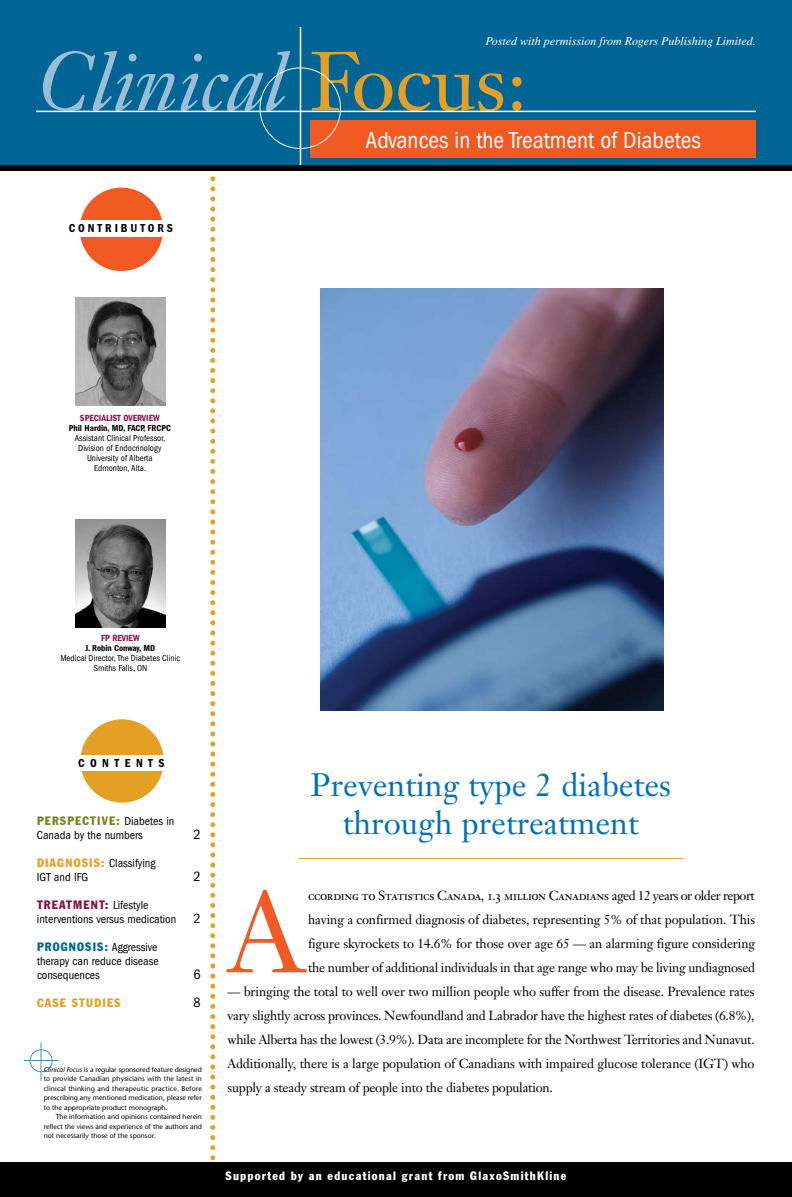
<style>
.page{position:relative;width:792px;height:1197px;background:#fff}
.page>*{position:absolute;margin:0;border:0;box-sizing:border-box;transform-origin:0 0}
.t1{font:114px "Janson Text";color:#f15a22}
.t2{font:italic 82px "Janson Text";color:#9abed8}
.t3{font:32px/38.4px "Janson Text";color:#0071bc;text-align:center}
.t4{font:condensed 24px "Franklin Gothic";color:#fff}
.t5{font:condensed 14px "Franklin Gothic";color:#000}
.t6{font:13px/24px "Janson Text";letter-spacing:-.015em;color:#000;text-align:justify}
.t7{font:13px "Janson Text Roman SC";letter-spacing:-.025em;color:#000}
.t8{font:condensed 12px/14px "Franklin Gothic";color:#000}
.t9{font:condensed 12px "Franklin Gothic";letter-spacing:.105em;color:#fff}
.t10{font:italic 12px "Times";color:#fff}
.t11{font:600 condensed 12px "Franklin Gothic";letter-spacing:.245em;color:#000}
.t12{font:condensed 12px "Franklin Gothic";letter-spacing:.1em;color:#e4a025}
.t13{font:600 condensed 12px "Franklin Gothic";letter-spacing:.46em;color:#000}
.t14{font:600 condensed 9.2px "Franklin Gothic";color:#881344}
.t15{font:condensed 9px/10px "Franklin Gothic";color:#000;text-align:center}
.t16{font:600 condensed 9px "Franklin Gothic";color:#000}
.t17{font:7px/9.5px "Stone Sans";color:#000;text-align:justify}
.s1{font-style:normal;color:#e4a025}
.s2{color:#7a8327}
.s3{color:#e4a025}
.s4{color:#881344}
.s5{font-size:14px}
.s6{color:#006594}
.s7{font-style:italic}
.s8{font-family:"Janson Text"}
</style>
<div class="page">
<div style="left:0;top:0;width:792px;height:168px;background:#006594"></div>
<div style="left:310px;top:120px;width:446px;height:37px;background:#f15a22"></div>
<hr style="left:300px;top:27px;width:1px;height:148px;background:#fff">
<hr style="left:36px;top:111px;width:720px;height:1px;background:#fff">
<svg style="left:210px;top:179px;width:5px;height:982px"></svg>
<div style="left:0;top:1162px;width:792px;height:35px;background:#000"></div>
<div style="left:80px;top:188px;width:83px;height:83px;background:#f15a22;border-radius:50%"></div>
<div style="left:46px;top:220px;width:150px;height:16px;background:#fff"></div>
<hr style="left:299px;top:858px;width:384px;height:1px;background:#e4a025">
<div style="left:0;top:165px;width:792px;height:6px;background:#000"></div>
<div style="left:30px;top:1049px;width:22px;height:23px;border:1px solid #4592b9;border-radius:50%"></div>
<hr style="left:41px;top:1042px;width:1px;height:39px;background:#4592b9">
<hr style="left:24px;top:1060px;width:35px;height:1px;background:#4592b9">
<div style="left:80px;top:719px;width:84px;height:84px;background:#e4a025;border-radius:50%"></div>
<img style="left:75px;top:297px;width:90px;height:108px">
<img style="left:75px;top:520px;width:90px;height:108px">
<img style="left:320px;top:288px;width:344px;height:422px">
<div style="left:46px;top:755px;width:150px;height:16px;background:#fff"></div>
<p class="t10" style="left:485px;top:35px;width:272px">Posted with permission from Rogers Publishing Limited.</p>
<h2 class="t2" style="left:37px;top:31px;width:492px">Clinical <span class="s1">Focus:</span></h2>
<h3 class="t4" style="left:366px;top:126px;width:337px">Advances in the Treatment of Diabetes</h3>
<p class="t11" style="left:69px;top:221px;width:106px">CONTRIBUTORS</p>
<p class="t14" style="left:80px;top:413px;width:81px">SPECIALIST OVERVIEW</p>
<p class="t16" style="left:69px;top:423px;width:89px">PHIL HARDIN, MD, FACP, FRCPC</p>
<p class="t15" style="left:75px;top:433px;width:92px">Assistant Clinical Professor,<br>Division of Endocrinology<br>University of Alberta<br>Edmonton, Alta.</p>
<p class="t14" style="left:101px;top:633px;width:40px">FP REVIEW</p>
<p class="t16" style="left:86px;top:643px;width:71px">J. ROBIN CONWAY, MD</p>
<p class="t15" style="left:60px;top:653px;width:121px">Medical Director, The Diabetes Clinic<br>Smiths Falls, ON</p>
<p class="t13" style="left:78px;top:756px;width:88px">CONTENTS</p>
<p class="t8" style="left:37px;top:814px;width:139px"><span class="s2">PERSPECTIVE:</span> Diabetes in<br>Canada by the numbers</p>
<p class="t5" style="left:193px;top:826px;width:9px">2</p>
<p class="t8" style="left:37px;top:856px;width:120px"><span class="s3">DIAGNOSIS:</span> Classifying<br>IGT and IFG</p>
<p class="t5" style="left:193px;top:868px;width:9px">2</p>
<p class="t8" style="left:37px;top:898px;width:165px"><span class="s4">TREATMENT:</span> Lifestyle interventions versus medication <span class="s5">2</span></p>
<p class="t8" style="left:37px;top:940px;width:123px;text-align:justify"><span class="s6">PROGNOSIS:</span> Aggressive therapy can reduce disease consequences</p>
<p class="t5" style="left:193px;top:966px;width:9px">6</p>
<p class="t12" style="left:37px;top:995px;width:16px">Case</p>
<p class="t12" style="left:72px;top:995px;width:30px">Studies</p>
<p class="t5" style="left:193px;top:994px;width:9px">8</p>
<p class="t17" style="left:44px;top:1065px;width:160px"><span class="s7">Clinical Focus</span> is a regular sponsored feature designed to provide Canadian physicians with the latest in clinical thinking and therapeutic practice. Before prescribing any mentioned medication, please refer to the appropriate product monograph.</p>
<p class="t17" style="left:44px;top:1112px;width:160px;text-indent:12px">The information and opinions contained herein reflect the views and experience of the authors and not necessarily those of the sponsor.</p>
<h3 class="t3" style="left:311px;top:765px;width:362px">Preventing type 2 diabetes through pretreatment</h3>
<h1 class="t1" style="left:227px;top:860px;width:78px">A</h1>
<p class="t7" style="left:308px;top:888px;width:448px">ccording to Statistics Canada, 1.3 million Canadians <span class="s8">aged 12 years or older report</span></p>
<p class="t6" style="left:308px;top:908px;width:449px">having a confirmed diagnosis of diabetes, representing 5% of that population. This figure skyrockets to 14.6% for those over age 65 — an alarming figure considering the number of additional individuals in that age range who may be living undiagnosed</p>
<p class="t6" style="left:227px;top:980px;width:529px">— bringing the total to well over two million people who suffer from the disease. Prevalence rates vary slightly across provinces. Newfoundland and Labrador have the highest rates of diabetes (6.8%), while Alberta has the lowest (3.9%). Data are incomplete for the Northwest Territories and Nunavut.<br>Additionally, there is a large population of Canadians with impaired glucose tolerance (IGT) who supply a steady stream of people into the diabetes population.</p>
<p class="t9" style="left:226px;top:1168px;width:342px">Supported by an educational grant from GlaxoSmithKline</p>
</div>
